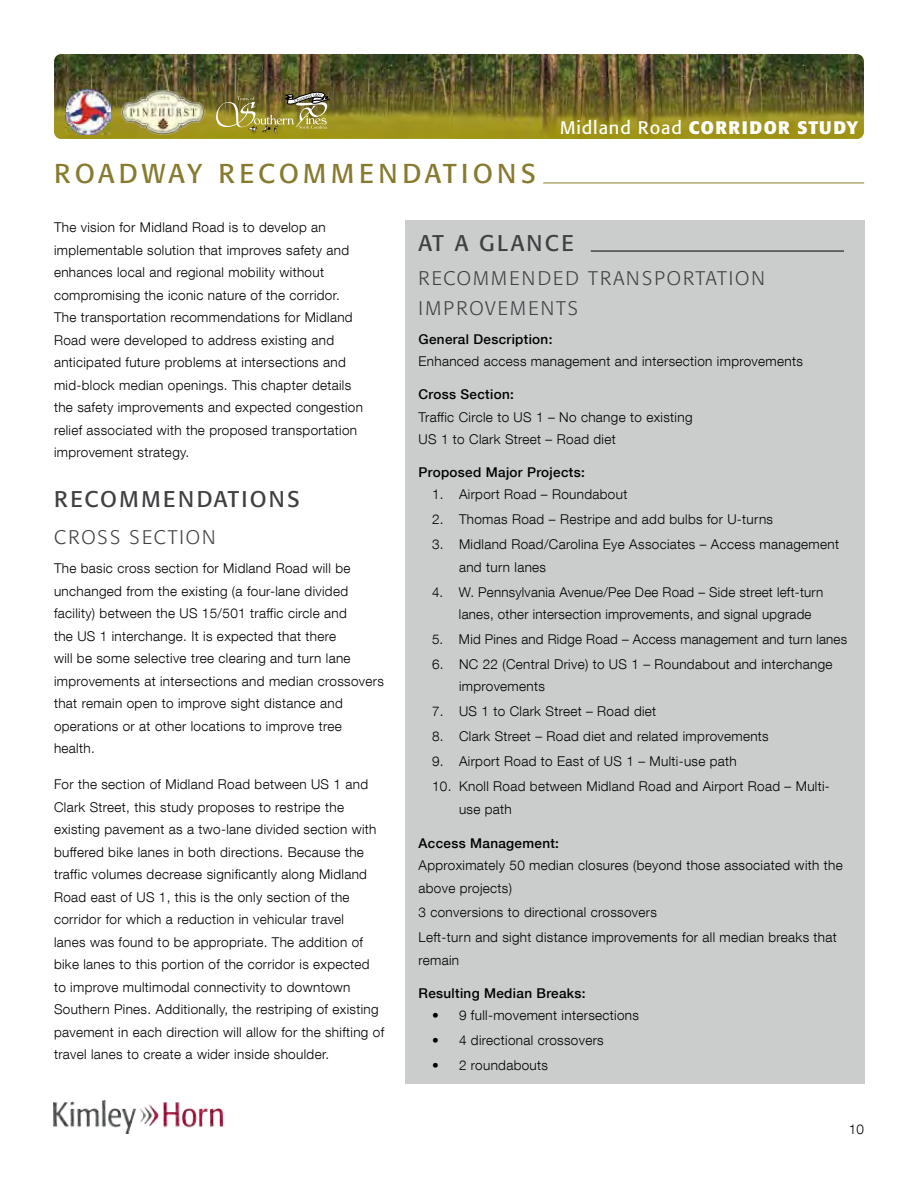
<style>
.page{position:relative;width:918px;height:1188px;background:#fff}
.page>*{position:absolute;margin:0;border:0;box-sizing:border-box;transform-origin:0 0}
.t1{font:27px "Formata Std";letter-spacing:.16em;color:#877b2f}
.t2{font:22.5px "Formata Std";letter-spacing:.1em;color:#404043}
.t3{font:300 19.5px/30px "Formata Std";letter-spacing:.1em;color:#404043}
.t4{font:700 18px "Formata Std";letter-spacing:.08em;color:#fff}
.t5{font:300 13.5px/22.5px "Helvetica Neue LT Com";letter-spacing:.025em;color:#000}
.t6{font:500 13.5px "Helvetica Neue LT Com";letter-spacing:.025em;color:#000}
.s1{font-weight:400}
</style>
<div class="page">
<img style="left:54px;top:54px;width:431px;height:38px">
<img style="left:485px;top:54px;width:379px;height:85px">
<img style="left:54px;top:92px;width:21px;height:47px">
<img style="left:107px;top:92px;width:378px;height:47px">
<img style="left:75px;top:135px;width:32px;height:4px">
<img style="left:65px;top:90px;width:45px;height:45px">
<img style="left:54px;top:1101px;width:169px;height:33px">
<img style="left:216px;top:92px;width:113px;height:42px">
<img style="left:121px;top:90px;width:85px;height:45px">
<div style="left:405px;top:220px;width:459px;height:864px;background:#cbcdcd"></div>
<hr style="left:591px;top:251px;width:253px;height:1px;background:#000">
<hr style="left:543px;top:183px;width:321px;height:1px;background:#877b2f">
<h3 class="t4" style="left:560px;top:116px;width:300px"><span class="s1">Midland Road</span> CORRIDOR STUDY</h3>
<h1 class="t1" style="left:54px;top:157px;width:483px">ROADWAY RECOMMENDATIONS</h1>
<p class="t5" style="left:54px;top:216px;width:311px">The vision for Midland Road is to develop an implementable solution that improves safety and enhances local and regional mobility without compromising the iconic nature of the corridor.<br>The transportation recommendations for Midland Road were developed to address existing and anticipated future problems at intersections and mid-block median openings. This chapter details the safety improvements and expected congestion relief associated with the proposed transportation improvement strategy.</p>
<h2 class="t2" style="left:54px;top:486px;width:247px">RECOMMENDATIONS</h2>
<h3 class="t3" style="left:54px;top:522px;width:163px">CROSS SECTION</h3>
<p class="t5" style="left:54px;top:557px;width:331px">The basic cross section for Midland Road will be unchanged from the existing (a four-lane divided facility) between the US 15/501 traffic circle and<br>the US 1 interchange. It is expected that there<br>will be some selective tree clearing and turn lane improvements at intersections and median crossovers that remain open to improve sight distance and operations or at other locations to improve tree health.</p>
<p class="t5" style="left:54px;top:773px;width:332px">For the section of Midland Road between US 1 and Clark Street, this study proposes to restripe the existing pavement as a two-lane divided section with buffered bike lanes in both directions. Because the traffic volumes decrease significantly along Midland Road east of US 1, this is the only section of the corridor for which a reduction in vehicular travel<br>lanes was found to be appropriate. The addition of bike lanes to this portion of the corridor is expected to improve multimodal connectivity to downtown Southern Pines. Additionally, the restriping of existing pavement in each direction will allow for the shifting of travel lanes to create a wider inside shoulder.</p>
<h2 class="t2" style="left:419px;top:229px;width:157px">AT A GLANCE</h2>
<h3 class="t3" style="left:419px;top:263px;width:348px">RECOMMENDED TRANSPORTATION<br>IMPROVEMENTS</h3>
<p class="t6" style="left:418px;top:331px;width:135px">General Description:</p>
<p class="t5" style="left:418px;top:350px;width:386px">Enhanced access management and intersection improvements</p>
<p class="t6" style="left:418px;top:386px;width:97px">Cross Section:</p>
<p class="t5" style="left:418px;top:405px;width:276px">Traffic Circle to US 1 – No change to existing<br>US 1 to Clark Street – Road diet</p>
<p class="t6" style="left:419px;top:464px;width:168px">Proposed Major Projects:</p>
<p class="t5" style="left:432px;top:483px;width:197px">1. Airport Road – Roundabout</p>
<p class="t5" style="left:432px;top:508px;width:343px">2. Thomas Road – Restripe and add bulbs for U-turns</p>
<p class="t5" style="left:459px;top:533px;width:382px;text-indent:-27px">3. Midland Road/Carolina Eye Associates – Access management and turn lanes</p>
<p class="t5" style="left:459px;top:580px;width:366px;text-indent:-27px">4. W. Pennsylvania Avenue/Pee Dee Road – Side street left-turn lanes, other intersection improvements, and signal upgrade</p>
<p class="t5" style="left:432px;top:628px;width:417px">5. Mid Pines and Ridge Road – Access management and turn lanes</p>
<p class="t5" style="left:459px;top:653px;width:375px;text-indent:-27px">6. NC 22 (Central Drive) to US 1 – Roundabout and interchange improvements</p>
<p class="t5" style="left:432px;top:700px;width:226px">7. US 1 to Clark Street – Road diet</p>
<p class="t5" style="left:432px;top:725px;width:338px">8. Clark Street – Road diet and related improvements</p>
<p class="t5" style="left:432px;top:750px;width:306px">9. Airport Road to East of US 1 – Multi-use path</p>
<p class="t5" style="left:459px;top:775px;width:372px;text-indent:-27px">10. Knoll Road between Midland Road and Airport Road – Multi&shy;use path</p>
<p class="t6" style="left:418px;top:835px;width:142px">Access Management:</p>
<p class="t5" style="left:418px;top:854px;width:426px">Approximately 50 median closures (beyond those associated with the above projects)</p>
<p class="t5" style="left:418px;top:900px;width:420px;line-height:24.9px">3 conversions to directional crossovers<br>Left-turn and sight distance improvements for all median breaks that</p>
<p class="t5" style="left:418px;top:949px;width:42px">remain</p>
<p class="t6" style="left:418px;top:985px;width:169px">Resulting Median Breaks:</p>
<p class="t5" style="left:432px;top:1004px;width:208px">• 9 full-movement intersections</p>
<p class="t5" style="left:432px;top:1029px;width:173px">• 4 directional crossovers</p>
<p class="t5" style="left:432px;top:1054px;width:118px">• 2 roundabouts</p>
<p class="t5" style="left:849px;top:1118px;width:17px">10</p>
</div>
